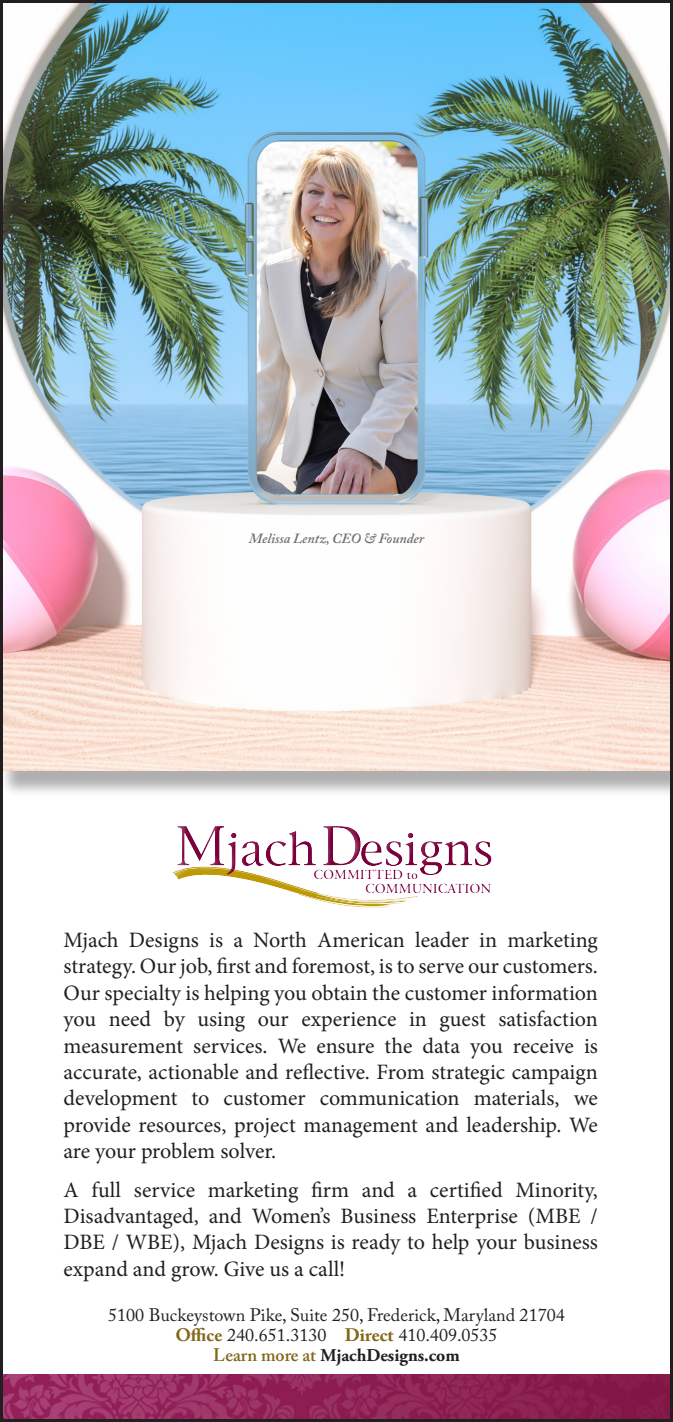
<style>
.page{position:relative;width:673px;height:1422px;background:#fff}
.page>*{position:absolute;margin:0;border:0;box-sizing:border-box;transform-origin:0 0}
.t1{font:22px/26.4px "Minion Pro";letter-spacing:-.005em;color:#231f20;text-align:justify}
.t2{font:18px "Adobe Caslon Pro";color:#231f20}
.t3{font:700 18px "Adobe Garamond Pro";color:#231f20}
.t4{font:600 14px/13.2px "Adobe Garamond";color:#7c0040}
.t5{font:italic 600 14px "Adobe Caslon Pro";color:#6c6d70}
.s1{font-weight:700;color:#826718}
.s2{font-family:"Adobe Caslon Pro";font-weight:600;color:#826718}
</style>
<div class="page">
<svg style="left:336px;top:904px;width:60px;height:3px"></svg>
<div style="left:159px;top:811px;width:339px;height:93px;background:#fff;opacity:.75"></div>
<img style="left:4px;top:1375px;width:664px;height:43px">
<div style="left:0;top:9px;width:672px;height:789px;background:#231f20;opacity:.36"></div>
<img style="left:3px;top:3px;width:666px;height:767px">
<p class="t5" style="left:249px;top:530px;width:176px">Melissa Lentz, CEO &amp; Founder</p>
<p class="t4" style="left:365px;top:869px;width:128px;text-indent:-52px">COMMITTED to<br>COMMUNICATION</p>
<p class="t1" style="left:63px;top:927px;width:535px">Mjach Designs is a North American leader in marketing strategy. Our job, first and foremost, is to serve our customers.<br>Our specialty is helping you obtain the customer information you need by using our experience in guest satisfaction measurement services. We ensure the data you receive is accurate, actionable and reflective. From strategic campaign development to customer communication materials, we provide resources, project management and leadership. We are your problem solver.</p>
<p class="t1" style="left:63px;top:1177px;width:535px">A full service marketing firm and a certified Minority, Disadvantaged, and Women’s Business Enterprise (MBE / DBE / WBE), Mjach Designs is ready to help your business expand and grow. Give us a call!</p>
<p class="t2" style="left:108px;top:1304px;width:457px">5100 Buckeystown Pike, Suite 250, Frederick, Maryland 21704</p>
<p class="t2" style="left:175px;top:1324px;width:323px"><span class="s1">Office</span> 240.651.3130 <span class="s1">Direct</span> 410.409.0535</p>
<p class="t3" style="left:213px;top:1345px;width:248px"><span class="s2">Learn more at</span> MjachDesigns.com</p>
</div>
